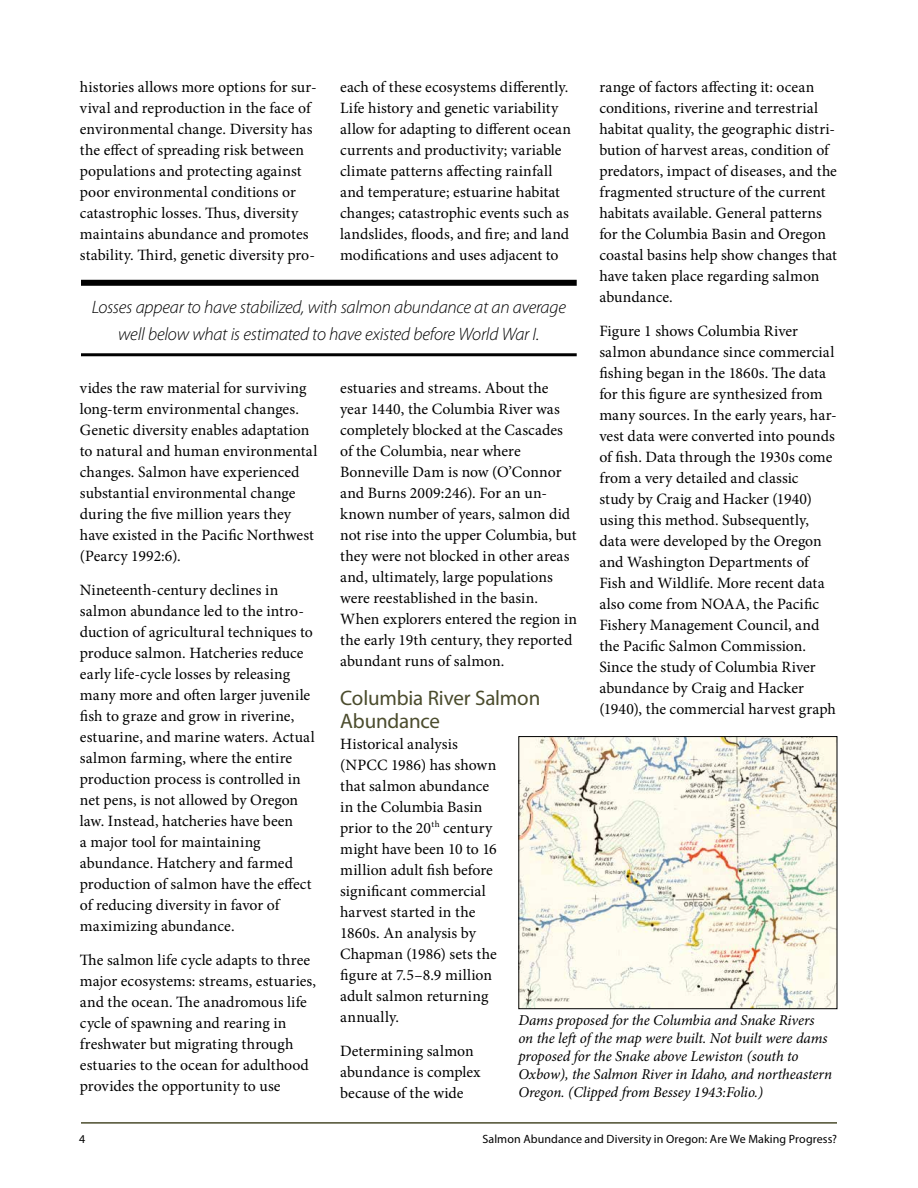
<style>
.page{position:relative;width:918px;height:1188px;background:#fff}
.page>*{position:absolute;margin:0;border:0;box-sizing:border-box;transform-origin:0 0}
.Subheads{font:21px/22.5px "Myriad Pro";letter-spacing:-.01em;color:#4b4c2d}
.Heading_2{font:italic 300 18px/27px "Myriad Pro";letter-spacing:-.015em;color:#000;text-align:center}
.Body{font:15.75px/21px "Minion Pro";letter-spacing:.005em;color:#000}
.Body_no_space{font:15.75px/21px "Minion Pro";letter-spacing:.005em;color:#000}
.t1{font:italic 15px/18px "Minion Pro";letter-spacing:-.01em;color:#000}
.Body-2{font:12px "Myriad Pro";letter-spacing:.01em;color:#000}
</style>
<div class="page">
<hr style="left:81px;top:1122px;width:756px;height:2px;background:#4b4c2d">
<img style="left:520px;top:738px;width:315px;height:269px">
<div style="left:518px;top:736px;width:319px;height:273px;border:1px solid #000"></div>
<div style="left:81px;top:280px;width:496px;height:6px;background:#000"></div>
<hr style="left:81px;top:353px;width:496px;height:3px;background:#000">
<p class="Body" style="left:80px;top:77px;width:238px">histories allows more options for sur&shy;vival and reproduction in the face of environmental change. Diversity has the effect of spreading risk between populations and protecting against poor environmental conditions or catastrophic losses. Thus, diversity maintains abundance and promotes stability. Third, genetic diversity pro-</p>
<p class="Body" style="left:340px;top:77px;width:232px">each of these ecosystems differently.<br>Life history and genetic variability allow for adapting to different ocean currents and productivity; variable climate patterns affecting rainfall and temperature; estuarine habitat changes; catastrophic events such as landslides, floods, and fire; and land modifications and uses adjacent to</p>
<p class="Body" style="left:599px;top:77px;width:239px">range of factors affecting it: ocean conditions, riverine and terrestrial habitat quality, the geographic distri&shy;bution of harvest areas, condition of predators, impact of diseases, and the fragmented structure of the current habitats available. General patterns for the Columbia Basin and Oregon coastal basins help show changes that have taken place regarding salmon abundance.</p>
<p class="Body" style="left:599px;top:321px;width:239px">Figure 1 shows Columbia River salmon abundance since commercial fishing began in the 1860s. The data for this figure are synthesized from many sources. In the early years, har&shy;vest data were converted into pounds of fish. Data through the 1930s come from a very detailed and classic study by Craig and Hacker (1940) using this method. Subsequently, data were developed by the Oregon and Washington Departments of Fish and Wildlife. More recent data also come from NOAA, the Pacific Fishery Management Council, and the Pacific Salmon Commission.<br>Since the study of Columbia River abundance by Craig and Hacker (1940), the commercial harvest graph</p>
<p class="Heading_2" style="left:92px;top:293px;width:476px">Losses appear to have stabilized, with salmon abundance at an average well below what is estimated to have existed before World War I.</p>
<p class="Body" style="left:80px;top:378px;width:239px">vides the raw material for surviving long-term environmental changes.<br>Genetic diversity enables adaptation to natural and human environmental changes. Salmon have experienced substantial environmental change during the five million years they have existed in the Pacific Northwest (Pearcy 1992:6).</p>
<p class="Body" style="left:80px;top:580px;width:236px">Nineteenth-century declines in salmon abundance led to the intro&shy;duction of agricultural techniques to produce salmon. Hatcheries reduce early life-cycle losses by releasing many more and often larger juvenile fish to graze and grow in riverine, estuarine, and marine waters. Actual salmon farming, where the entire production process is controlled in net pens, is not allowed by Oregon law. Instead, hatcheries have been<br>a major tool for maintaining abundance. Hatchery and farmed production of salmon have the effect of reducing diversity in favor of maximizing abundance.</p>
<p class="Body" style="left:80px;top:950px;width:238px">The salmon life cycle adapts to three major ecosystems: streams, estuaries, and the ocean. The anadromous life cycle of spawning and rearing in freshwater but migrating through estuaries to the ocean for adulthood provides the opportunity to use</p>
<p class="Body" style="left:340px;top:378px;width:239px">estuaries and streams. About the year 1440, the Columbia River was completely blocked at the Cascades of the Columbia, near where Bonneville Dam is now (O’Connor and Burns 2009:246). For an un&shy;known number of years, salmon did not rise into the upper Columbia, but they were not blocked in other areas and, ultimately, large populations were reestablished in the basin.<br>When explorers entered the region in the early 19th century, they reported abundant runs of salmon.</p>
<p class="Subheads" style="left:340px;top:686px;width:202px">Columbia River Salmon<br>Abundance</p>
<p class="Body_no_space" style="left:340px;top:733px;width:158px">Historical analysis (NPCC 1986) has shown that salmon abundance in the Columbia Basin prior to the 20<sup>th</sup> century might have been 10 to 16 million adult fish before significant commercial harvest started in the<br>1860s. An analysis by<br>Chapman (1986) sets the figure at 7.5–8.9 million adult salmon returning annually.</p>
<p class="Body" style="left:340px;top:1040px;width:142px">Determining salmon abundance is complex because of the wide</p>
<p class="t1" style="left:518px;top:1012px;width:315px">Dams proposed for the Columbia and Snake Rivers on the left of the map were built. Not built were dams proposed for the Snake above Lewiston (south to Oxbow), the Salmon River in Idaho, and northeastern Oregon. (Clipped from Bessey 1943:Folio.)</p>
<p class="Body-2" style="left:79px;top:1131px;width:8px">4</p>
<p class="Body-2" style="left:482px;top:1131px;width:356px">Salmon Abundance and Diversity in Oregon: Are We Making Progress?</p>
</div>
